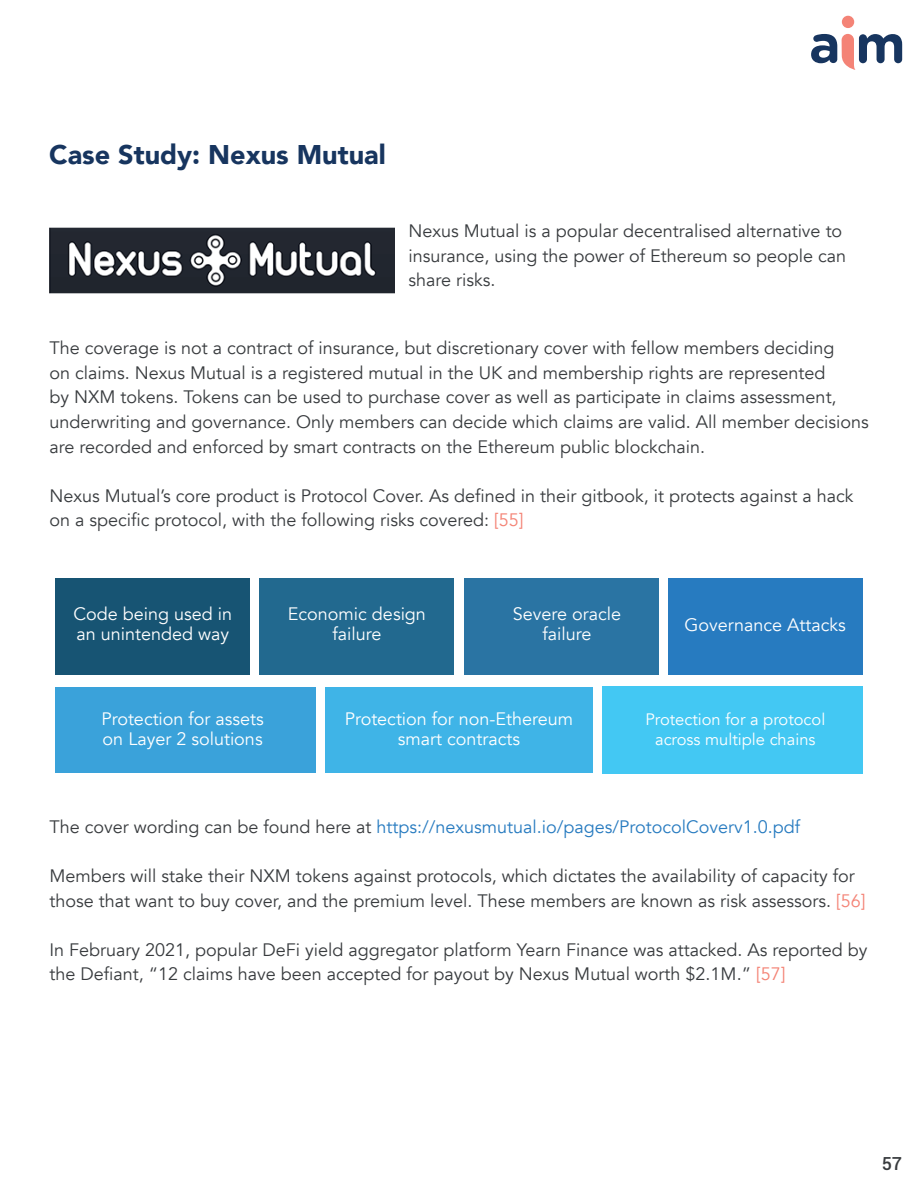
<style>
.page{position:relative;width:918px;height:1188px;background:#fff}
.page>*{position:absolute;margin:0;border:0;box-sizing:border-box;transform-origin:0 0}
.t1{font:900 27px "Avenir";color:#17355f}
.t2{font:18px/24.6px "Avenir";color:#383b3e}
.t3{font:18px/19.5px "Avenir";color:#fff;text-align:center}
.t4{font:500 18px "Roboto";color:#383b3e}
.t5{font:16.5px/19.5px "Avenir";color:#fff;text-align:center}
.s1{color:#f48375}
.s2{color:#f48376}
</style>
<div class="page">
<img style="left:49px;top:227px;width:345px;height:67px">
<div style="left:55px;top:687px;width:261px;height:86px;background:#3aa2da"></div>
<div style="left:602px;top:686px;width:261px;height:88px;background:#43c8f3"></div>
<div style="left:325px;top:687px;width:268px;height:86px;background:#3fb4e7"></div>
<div style="left:55px;top:578px;width:195px;height:96px;background:#175473"></div>
<div style="left:259px;top:578px;width:195px;height:96px;background:#22698f"></div>
<div style="left:464px;top:578px;width:195px;height:96px;background:#2a74a3"></div>
<div style="left:668px;top:578px;width:195px;height:96px;background:#277bc0"></div>
<div style="left:842px;top:16px;width:12px;height:12px;background:#f48376;border-radius:50%"></div>
<svg style="left:811px;top:34px;width:91px;height:36px"></svg>
<h1 class="t1" style="left:49px;top:131px;width:338px">Case Study: Nexus Mutual</h1>
<p class="t2" style="left:408px;top:219px;width:439px">Nexus Mutual is a popular decentralised alternative to insurance, using the power of Ethereum so people can share risks.</p>
<p class="t2" style="left:49px;top:336px;width:821px">The coverage is not a contract of insurance, but discretionary cover with fellow members deciding<br>on claims. Nexus Mutual is a registered mutual in the UK and membership rights are represented<br>by NXM tokens. Tokens can be used to purchase cover as well as participate in claims assessment, underwriting and governance. Only members can decide which claims are valid. All member decisions are recorded and enforced by smart contracts on the Ethereum public blockchain.</p>
<p class="t2" style="left:49px;top:484px;width:806px">Nexus Mutual’s core product is Protocol Cover. As defined in their gitbook, it protects against a hack on a specific protocol, with the following risks covered: <span class="s1">[55]</span></p>
<p class="t3" style="left:74px;top:605px;width:160px;text-align:left">Code being used in an unintended way</p>
<p class="t3" style="left:288px;top:605px;width:140px">Economic design failure</p>
<p class="t3" style="left:513px;top:605px;width:110px">Severe oracle failure</p>
<p class="t3" style="left:684px;top:615px;width:163px">Governance Attacks</p>
<p class="t3" style="left:101px;top:710px;width:164px;text-align:left">Protection for assets on Layer 2 solutions</p>
<p class="t3" style="left:345px;top:710px;width:230px">Protection for non-Ethereum smart contracts</p>
<p class="t5" style="left:645px;top:710px;width:181px">Protection for a protocol across multiple chains</p>
<p class="t2" style="left:50px;top:815px;width:752px">The cover wording can be found here at https://nexusmutual.io/pages/ProtocolCoverv1.0.pdf</p>
<p class="t2" style="left:50px;top:864px;width:818px">Members will stake their NXM tokens against protocols, which dictates the availability of capacity for those that want to buy cover, and the premium level. These members are known as risk assessors. <span class="s2">[56]</span></p>
<p class="t2" style="left:50px;top:938px;width:820px">In February 2021, popular DeFi yield aggregator platform Yearn Finance was attacked. As reported by the Defiant, “12 claims have been accepted for payout by Nexus Mutual worth $2.1M.” <span class="s1">[57]</span></p>
<p class="t4" style="left:882px;top:1151px;width:22px">57</p>
</div>
